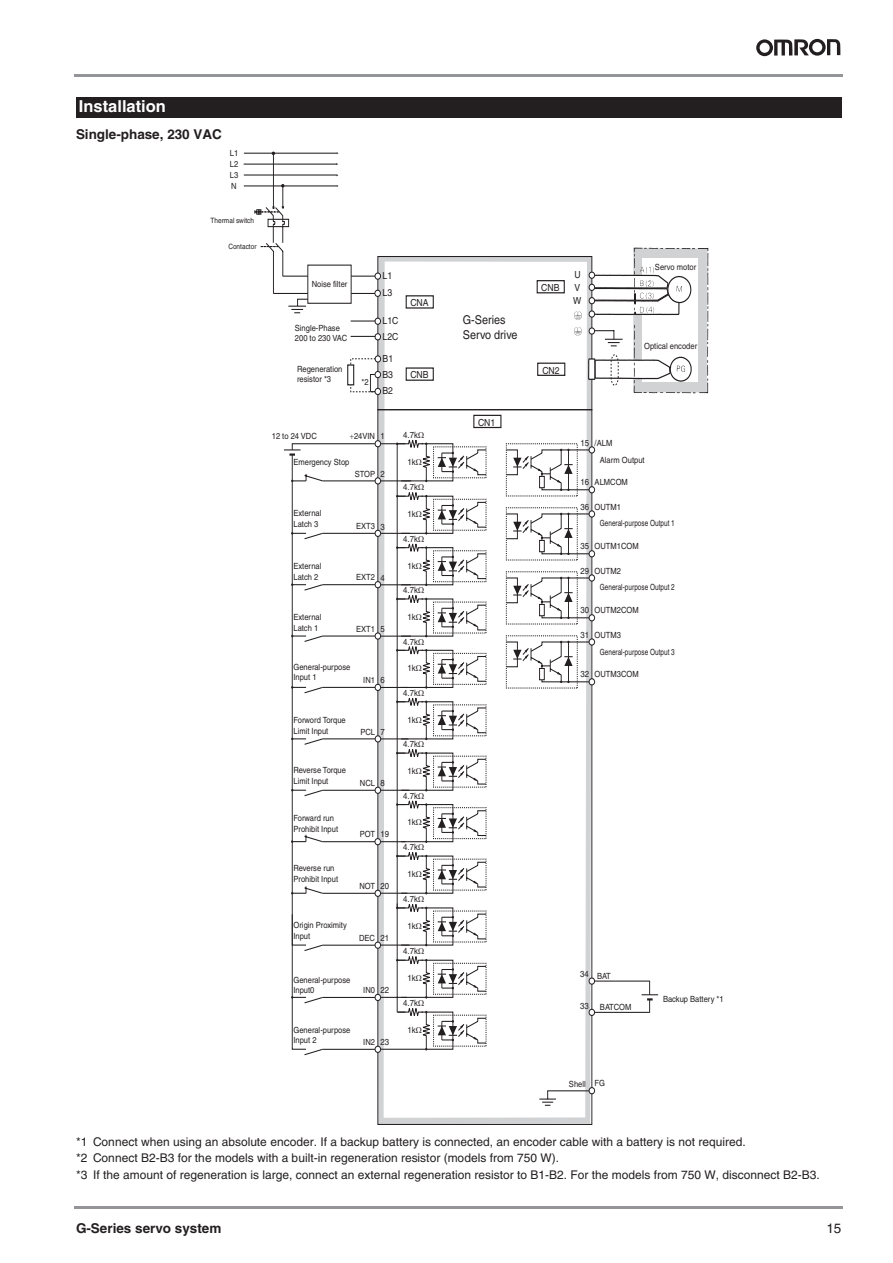
<style>
.page{position:relative;width:893px;height:1263px;background:#fff}
.page>*{position:absolute;margin:0;border:0;box-sizing:border-box;transform-origin:0 0}
.t1{font:700 16.5px "Helvetica";color:#fff}
.t2{font:700 13.5px "Helvetica";color:#231f20}
.t3{font:13.5px "Helvetica";color:#231f20}
.t4{font:12.15px/14.5px "Helvetica";color:#231f20;scale:.89 1}
.t5{font:12px/16.5px "Helvetica";color:#231f20}
.t6{font:9.75px/13px "Helvetica";color:#231f20;scale:.89 1}
.t7{font:8.7px "Helvetica";color:#231f20;scale:.89 1}
.t8{font:8.55px/10.9px "Helvetica";color:#231f20;scale:.89 1}
.t9{font:7.35px "Helvetica";color:#231f20;scale:.89 1}
.s1{font-size:8.7px}
</style>
<div class="page">
<hr style="left:76px;top:1205px;width:767px;height:3px;background:#939598">
<hr style="left:76px;top:74px;width:767px;height:3px;background:#939598">
<svg style="left:756px;top:39px;width:84px;height:17px"></svg>
<div style="left:76px;top:97px;width:766px;height:21px;background:#231f20"></div>
<div style="left:473px;top:415px;width:28px;height:13px;border:1px solid #231f20"></div>
<svg style="left:586px;top:248px;width:122px;height:145px"></svg>
<svg style="left:350px;top:386px;width:31px;height:9px"></svg>
<svg style="left:347px;top:248px;width:272px;height:138px"></svg>
<svg style="left:243px;top:152px;width:138px;height:188px"></svg>
<svg style="left:284px;top:432px;width:374px;height:674px"></svg>
<h1 class="t1" style="left:79px;top:100px;width:88px">Installation</h1>
<h2 class="t2" style="left:76px;top:129px;width:147px">Single-phase, 230 VAC</h2>
<p class="t8" style="left:230px;top:148px;width:11px;text-align:justify">L1<br>L2<br>L3<br>N</p>
<p class="t9" style="left:210px;top:218px;width:51px">Thermal switch</p>
<p class="t9" style="left:228px;top:244px;width:33px">Contactor</p>
<p class="t8" style="left:312px;top:279px;width:42px">Noise filter</p>
<p class="t8" style="left:295px;top:324px;width:60px;line-height:10.2px">Single-Phase<br>200 to 230 VAC</p>
<p class="t8" style="left:297px;top:365px;width:53px;line-height:10.2px">Regeneration resistor *3</p>
<p class="t8" style="left:361px;top:378px;width:10px">*2</p>
<p class="t6" style="left:382px;top:268px;width:12px;line-height:17.1px">L1<br>L3</p>
<p class="t6" style="left:382px;top:314px;width:19px;line-height:15.3px">L1C<br>L2C</p>
<p class="t6" style="left:383px;top:353px;width:13px">B1</p>
<p class="t6" style="left:382px;top:367px;width:13px;line-height:16.5px">B3<br>B2</p>
<p class="t6" style="left:410px;top:297px;width:22px">CNA</p>
<p class="t6" style="left:410px;top:369px;width:22px">CNB</p>
<p class="t8" style="left:272px;top:432px;width:52px">12 to 24 VDC</p>
<p class="t8" style="left:354px;top:432px;width:36px">24VIN <span class="s1">1</span></p>
<p class="t8" style="left:293px;top:458px;width:64px">Emergency Stop</p>
<p class="t8" style="left:293px;top:508px;width:33px">External<br>Latch 3</p>
<p class="t8" style="left:293px;top:562px;width:33px">External<br>Latch 2</p>
<p class="t8" style="left:293px;top:612px;width:33px">External<br>Latch 1</p>
<p class="t8" style="left:355px;top:469px;width:35px">STOP <span class="s1">2</span></p>
<p class="t8" style="left:356px;top:521px;width:34px">EXT3 <span class="s1">3</span></p>
<p class="t8" style="left:356px;top:573px;width:34px">EXT2 <span class="s1">4</span></p>
<p class="t8" style="left:356px;top:624px;width:34px">EXT1 <span class="s1">5</span></p>
<p class="t8" style="left:293px;top:663px;width:66px;line-height:10.1px">General-purpose<br>Input 1</p>
<p class="t8" style="left:363px;top:675px;width:26px">IN1 <span class="s1">6</span></p>
<p class="t8" style="left:293px;top:715px;width:60px">Forword Torque<br>Limit Input</p>
<p class="t8" style="left:293px;top:765px;width:61px">Reverse Torque<br>Limit Input</p>
<p class="t8" style="left:293px;top:813px;width:52px">Forward run<br>Prohibit Input</p>
<p class="t8" style="left:293px;top:863px;width:52px">Reverse run<br>Prohibit Input</p>
<p class="t8" style="left:360px;top:727px;width:29px">PCL <span class="s1">7</span></p>
<p class="t8" style="left:360px;top:778px;width:30px">NCL <span class="s1">8</span></p>
<p class="t8" style="left:360px;top:830px;width:35px">POT <span class="s1">19</span></p>
<p class="t8" style="left:359px;top:881px;width:35px">NOT <span class="s1">20</span></p>
<p class="t8" style="left:293px;top:920px;width:61px">Origin Proximity<br>Input</p>
<p class="t8" style="left:359px;top:933px;width:35px">DEC <span class="s1">21</span></p>
<p class="t8" style="left:293px;top:976px;width:66px;line-height:10.1px">General-purpose<br>Input0</p>
<p class="t8" style="left:293px;top:1026px;width:66px;line-height:10.1px">General-purpose<br>Input 2</p>
<p class="t8" style="left:363px;top:985px;width:31px">IN0 <span class="s1">22</span></p>
<p class="t8" style="left:363px;top:1037px;width:31px">IN2 <span class="s1">23</span></p>
<p class="t7" style="left:403px;top:432px;width:18px">4.7k</p>
<p class="t7" style="left:407px;top:458px;width:11px">1k</p>
<p class="t7" style="left:403px;top:484px;width:18px">4.7k</p>
<p class="t7" style="left:407px;top:511px;width:11px">1k</p>
<p class="t7" style="left:403px;top:536px;width:18px">4.7k</p>
<p class="t7" style="left:407px;top:562px;width:11px">1k</p>
<p class="t7" style="left:403px;top:587px;width:18px">4.7k</p>
<p class="t7" style="left:407px;top:614px;width:11px">1k</p>
<p class="t7" style="left:403px;top:638px;width:18px">4.7k</p>
<p class="t7" style="left:407px;top:665px;width:11px">1k</p>
<p class="t7" style="left:403px;top:690px;width:18px">4.7k</p>
<p class="t7" style="left:407px;top:716px;width:11px">1k</p>
<p class="t7" style="left:403px;top:741px;width:18px">4.7k</p>
<p class="t7" style="left:407px;top:768px;width:11px">1k</p>
<p class="t7" style="left:403px;top:792px;width:18px">4.7k</p>
<p class="t7" style="left:407px;top:819px;width:11px">1k</p>
<p class="t7" style="left:403px;top:844px;width:18px">4.7k</p>
<p class="t7" style="left:407px;top:871px;width:11px">1k</p>
<p class="t7" style="left:403px;top:896px;width:18px">4.7k</p>
<p class="t7" style="left:407px;top:922px;width:11px">1k</p>
<p class="t7" style="left:403px;top:948px;width:18px">4.7k</p>
<p class="t7" style="left:407px;top:975px;width:11px">1k</p>
<p class="t7" style="left:403px;top:1000px;width:18px">4.7k</p>
<p class="t7" style="left:407px;top:1027px;width:11px">1k</p>
<h3 class="t4" style="left:463px;top:314px;width:63px">G-Series<br>Servo drive</h3>
<p class="t6" style="left:478px;top:417px;width:21px">CN1</p>
<p class="t6" style="left:541px;top:282px;width:22px">CNB</p>
<p class="t6" style="left:573px;top:269px;width:11px">U<br>V<br>W</p>
<p class="t6" style="left:542px;top:365px;width:21px">CN2</p>
<p class="t8" style="left:655px;top:262px;width:48px">Servo motor</p>
<p class="t8" style="left:644px;top:342px;width:61px">Optical encoder</p>
<p class="t8" style="left:600px;top:435px;width:52px;line-height:17.1px;text-indent:-5px">/ALM<br>Alarm Output</p>
<p class="t8" style="left:595px;top:478px;width:39px">ALMCOM</p>
<p class="t7" style="left:580px;top:439px;width:11px">15</p>
<p class="t7" style="left:580px;top:479px;width:11px">16</p>
<p class="t8" style="left:600px;top:499px;width:86px;line-height:17px;text-indent:-5px">OUTM1<br>General-purpose Output 1</p>
<p class="t8" style="left:595px;top:542px;width:51px">OUTM1COM</p>
<p class="t7" style="left:580px;top:503px;width:11px">36</p>
<p class="t7" style="left:580px;top:543px;width:11px">35</p>
<p class="t8" style="left:600px;top:563px;width:86px;line-height:16.5px;text-indent:-5px">OUTM2<br>General-purpose Output 2</p>
<p class="t8" style="left:595px;top:606px;width:51px">OUTM2COM</p>
<p class="t7" style="left:580px;top:567px;width:11px">29</p>
<p class="t7" style="left:580px;top:607px;width:11px">30</p>
<p class="t8" style="left:600px;top:627px;width:86px;line-height:17px;text-indent:-5px">OUTM3<br>General-purpose Output 3</p>
<p class="t8" style="left:595px;top:670px;width:51px">OUTM3COM</p>
<p class="t7" style="left:580px;top:631px;width:11px">31</p>
<p class="t7" style="left:580px;top:671px;width:11px">32</p>
<p class="t7" style="left:580px;top:971px;width:11px">34</p>
<p class="t7" style="left:580px;top:1002px;width:11px">33</p>
<p class="t8" style="left:597px;top:971px;width:17px">BAT</p>
<p class="t8" style="left:600px;top:1002px;width:37px">BATCOM</p>
<p class="t8" style="left:569px;top:1079px;width:42px">Shell FG</p>
<p class="t8" style="left:663px;top:994px;width:70px">Backup Battery *1</p>
<p class="t5" style="left:76px;top:1134px;width:745px">*1 Connect when using an absolute encoder. If a backup battery is connected, an encoder cable with a battery is not required.<br>*2 Connect B2-B3 for the models with a built-in regeneration resistor (models from 750 W).<br>*3 If the amount of regeneration is large, connect an external regeneration resistor to B1-B2. For the models from 750 W, disconnect B2-B3.</p>
<h2 class="t2" style="left:76px;top:1223px;width:147px">G-Series servo system</h2>
<h2 class="t3" style="left:826px;top:1223px;width:16px">15</h2>
</div>
